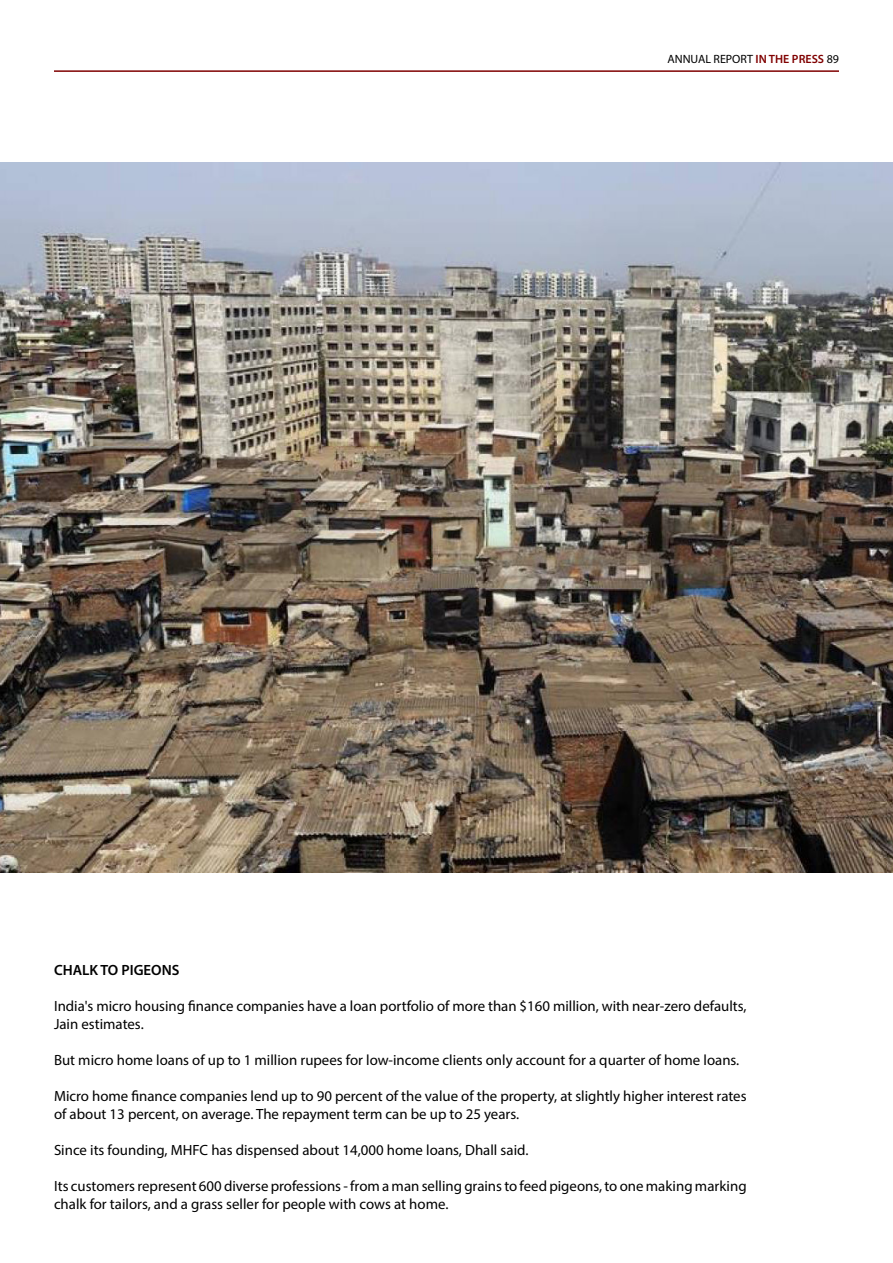
<style>
.page{position:relative;width:893px;height:1263px;background:#fff}
.page>*{position:absolute;margin:0;border:0;box-sizing:border-box;transform-origin:0 0}
.t1{font:14.85px/18px "Myriad Pro";color:#000}
.t2{font:600 14.85px "Myriad Pro";color:#000}
.t3{font:12px "Myriad Pro";color:#000}
.s1{font-weight:600;color:#800000}
</style>
<div class="page">
<hr style="left:54px;top:70px;width:785px;height:2px;background:#800000">
<img style="left:0;top:162px;width:893px;height:710px">
<p class="t3" style="left:667px;top:52px;width:173px">ANNUAL REPORT <span class="s1">IN THE PRESS</span> 89</p>
<p class="t2" style="left:54px;top:960px;width:127px">CHALK TO PIGEONS</p>
<p class="t1" style="left:54px;top:996px;width:694px">India's micro housing finance companies have a loan portfolio of more than $160 million, with near-zero defaults,<br>Jain estimates.</p>
<p class="t1" style="left:54px;top:1050px;width:687px">But micro home loans of up to 1 million rupees for low-income clients only account for a quarter of home loans.</p>
<p class="t1" style="left:54px;top:1086px;width:694px">Micro home finance companies lend up to 90 percent of the value of the property, at slightly higher interest rates of about 13 percent, on average. The repayment term can be up to 25 years.</p>
<p class="t1" style="left:54px;top:1140px;width:476px">Since its founding, MHFC has dispensed about 14,000 home loans, Dhall said.</p>
<p class="t1" style="left:54px;top:1176px;width:694px">Its customers represent 600 diverse professions - from a man selling grains to feed pigeons, to one making marking chalk for tailors, and a grass seller for people with cows at home.</p>
</div>
